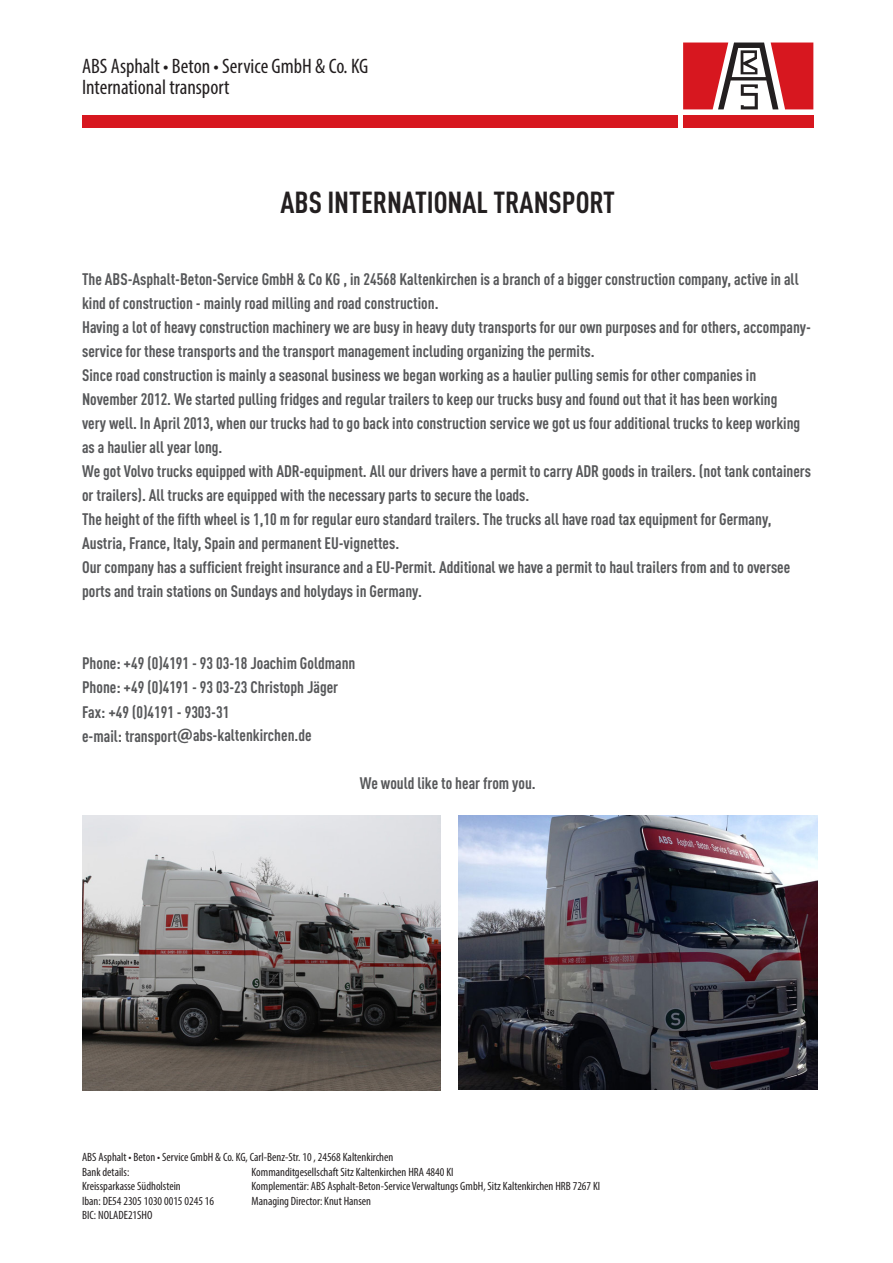
<style>
.page{position:relative;width:893px;height:1263px;background:#fff}
.page>*{position:absolute;margin:0;border:0;box-sizing:border-box;transform-origin:0 0}
.t1{font:700 30px "DIN Cond";color:#231f20}
.t2{font:condensed 21px/21px "Myriad Pro";color:#231f20}
.t3{font:700 16.5px/24px "DIN Cond";color:#57585a}
.t4{font:condensed 12px/14.4px "Myriad Pro";color:#231f20}
.s1{font-family:"Myriad Pro";font-size:21px}
</style>
<div class="page">
<div style="left:82px;top:116px;width:595px;height:12px;background:#d7171f"></div>
<div style="left:683px;top:116px;width:130px;height:12px;background:#d7171f"></div>
<svg style="left:683px;top:43px;width:130px;height:66px"></svg>
<img style="left:82px;top:816px;width:359px;height:274px">
<img style="left:458px;top:815px;width:359px;height:275px">
<p class="t2" style="left:82px;top:55px;width:288px">ABS Asphalt • Beton • Service GmbH &amp; Co. KG<br>International transport</p>
<h1 class="t1" style="left:281px;top:184px;width:336px">abs International transport</h1>
<p class="t3" style="left:82px;top:267px;width:730px">The ABS-Asphalt-Beton-Service GmbH &amp; Co KG , in 24568 Kaltenkirchen is a branch of a bigger construction company, active in all kind of construction - mainly road milling and road construction.<br>Having a lot of heavy construction machinery we are busy in heavy duty transports for our own purposes and for others, accompany&shy;service for these transports and the transport management including organizing the permits.<br>Since road construction is mainly a seasonal business we began working as a haulier pulling semis for other companies in November 2012. We started pulling fridges and regular trailers to keep our trucks busy and found out that it has been working<br>very well. In April 2013, when our trucks had to go back into construction service we got us four additional trucks to keep working as a haulier all year long.<br>We got Volvo trucks equipped with ADR-equipment. All our drivers have a permit to carry ADR goods in trailers. (not tank containers or trailers). All trucks are equipped with the necessary parts to secure the loads.<br>The height of the fifth wheel is 1,10 m for regular euro standard trailers. The trucks all have road tax equipment for Germany, Austria, France, Italy, Spain and permanent EU-vignettes.<br>Our company has a sufficient freight insurance and a EU-Permit. Additional we have a permit to haul trailers from and to oversee ports and train stations on Sundays and holydays in Germany.</p>
<p class="t3" style="left:82px;top:651px;width:275px">Phone: +49 (0)4191 - 93 03-18 Joachim Goldmann Phone: +49 (0)4191 - 93 03-23 Christoph Jäger Fax: +49 (0)4191 - 9303-31<br>e-mail: transport<span class="s1">@</span>abs-kaltenkirchen.de</p>
<p class="t3" style="left:360px;top:771px;width:178px">We would like to hear from you.</p>
<p class="t4" style="left:82px;top:1150px;width:313px">ABS Asphalt • Beton • Service GmbH &amp; Co. KG, Carl-Benz-Str. 10 , 24568 Kaltenkirchen<br>Bank details:</p>
<p class="t4" style="left:252px;top:1164px;width:204px">Kommanditgesellschaft Sitz Kaltenkirchen HRA 4840 KI</p>
<p class="t4" style="left:82px;top:1179px;width:100px">Kreissparkasse Südholstein</p>
<p class="t4" style="left:252px;top:1179px;width:350px">Komplementär: ABS Asphalt-Beton-Service Verwaltungs GmbH, Sitz Kaltenkirchen HRB 7267 KI</p>
<p class="t4" style="left:82px;top:1193px;width:134px">Iban: DE54 2305 1030 0015 0245 16</p>
<p class="t4" style="left:252px;top:1193px;width:121px">Managing Director: Knut Hansen</p>
<p class="t4" style="left:82px;top:1208px;width:72px">BIC: NOLADE21SHO</p>
</div>
